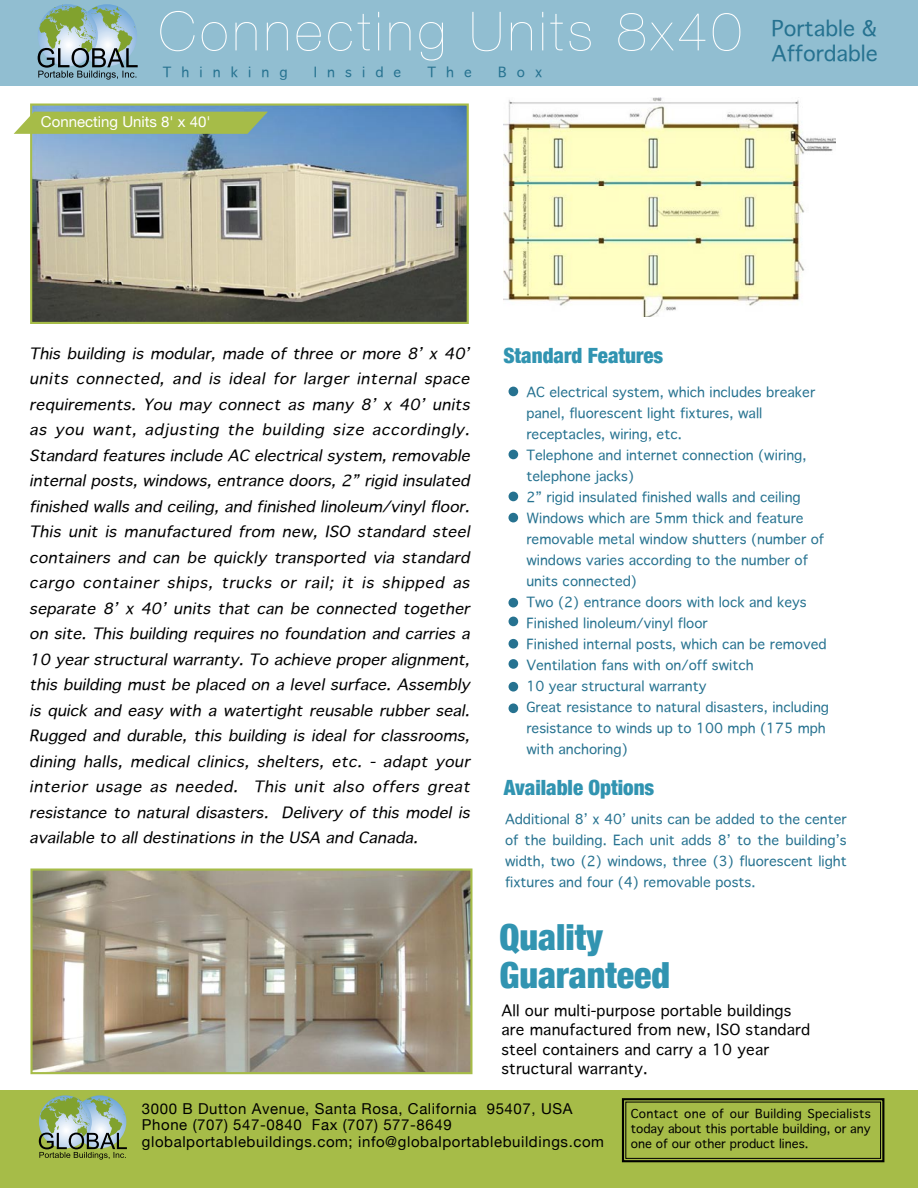
<style>
.page{position:relative;width:918px;height:1188px;background:#fff}
.page>*{position:absolute;margin:0;border:0;box-sizing:border-box;transform-origin:0 0}
.t1{font:200 54px "Helvetica Neue";letter-spacing:.08em;color:#fff}
.t2{font:900 condensed 36px/37.5px "Helvetica Neue";color:#3194b1}
.t3{font:900 condensed 21px "Helvetica Neue";color:#3194b1}
.t4{font:21px/25.5px "Geneva CY";color:#267290}
.t5{font:italic 15px/25.5px "Geneva CY";color:#000;text-align:justify;scale:1.05 1}
.t6{font:15px/16.5px "Helvetica Neue";letter-spacing:.04em;color:#000}
.t7{font:15px/19.5px "Geneva CY";letter-spacing:.01em;color:#000}
.t8{font:15px "Helvetica Neue";color:#fff}
.t9{font:13.5px/21px "Geneva CY";color:#267290}
.t10{font:13.5px "Geneva CY";letter-spacing:.75em;color:#267290}
.t11{font:12px/15px "Geneva CY";color:#000;text-align:justify}
</style>
<div class="page">
<div style="left:0;top:1090px;width:918px;height:98px;background:#a6bc48"></div>
<div style="left:0;top:0;width:918px;height:85px;background:#91bed1"></div>
<svg style="left:38px;top:5px;width:100px;height:75px"></svg>
<div style="left:509px;top:387px;width:9px;height:9px;background:#267290;border-radius:50%"></div>
<div style="left:509px;top:492px;width:9px;height:9px;background:#267290;border-radius:50%"></div>
<div style="left:509px;top:450px;width:9px;height:9px;background:#267290;border-radius:50%"></div>
<div style="left:509px;top:682px;width:9px;height:10px;background:#267290;border-radius:50%"></div>
<div style="left:509px;top:617px;width:9px;height:9px;background:#267290;border-radius:50%"></div>
<img style="left:33px;top:107px;width:433px;height:214px">
<div style="left:30px;top:104px;width:439px;height:220px;border:2px solid #a6bc48"></div>
<svg style="left:39px;top:1096px;width:88px;height:64px"></svg>
<svg style="left:14px;top:112px;width:254px;height:22px;background:#a6bc55"></svg>
<svg style="left:621px;top:1098px;width:264px;height:65px"></svg>
<div style="left:625px;top:1102px;width:256px;height:57px;border:1px solid #000"></div>
<div style="left:509px;top:703px;width:9px;height:10px;background:#267290;border-radius:50%"></div>
<img style="left:503px;top:98px;width:333px;height:219px">
<img style="left:33px;top:872px;width:437px;height:199px">
<div style="left:30px;top:869px;width:443px;height:205px;border:2px solid #a6bc48"></div>
<div style="left:508px;top:598px;width:10px;height:10px;background:#267290;border-radius:50%"></div>
<div style="left:508px;top:513px;width:10px;height:9px;background:#267290;border-radius:50%"></div>
<div style="left:509px;top:639px;width:9px;height:10px;background:#267290;border-radius:50%"></div>
<div style="left:509px;top:659px;width:9px;height:10px;background:#267290;border-radius:50%"></div>
<h1 class="t1" style="left:159px;top:0;width:584px">Connecting Units 8x40</h1>
<p class="t10" style="left:163px;top:64px;width:126px">Thinking</p>
<p class="t9" style="left:314px;top:62px;width:89px">Inside</p>
<p class="t9" style="left:428px;top:62px;width:46px">The</p>
<p class="t9" style="left:498px;top:62px;width:46px">Box</p>
<p class="t8" style="left:41px;top:113px;width:171px">Connecting Units 8' x 40'</p>
<h3 class="t4" style="left:771px;top:15px;width:108px">Portable &amp;<br>Affordable</h3>
<p class="t5" style="left:29px;top:340px;width:424px">This building is modular, made of three or more 8’ x 40’ units connected, and is ideal for larger internal space requirements. You may connect as many 8’ x 40’ units as you want, adjusting the building size accordingly.<br>Standard features include AC electrical system, removable internal posts, windows, entrance doors, 2” rigid insulated finished walls and ceiling, and finished linoleum/vinyl floor.<br>This unit is manufactured from new, ISO standard steel containers and can be quickly transported via standard cargo container ships, trucks or rail; it is shipped as separate 8’ x 40’ units that can be connected together on site. This building requires no foundation and carries a 10 year structural warranty. To achieve proper alignment, this building must be placed on a level surface. Assembly is quick and easy with a watertight reusable rubber seal.<br>Rugged and durable, this building is ideal for classrooms, dining halls, medical clinics, shelters, etc. - adapt your interior usage as needed. This unit also offers great resistance to natural disasters. Delivery of this model is available to all destinations in the USA and Canada.</p>
<h3 class="t3" style="left:503px;top:342px;width:161px">Standard Features</h3>
<p class="t9" style="left:526px;top:381px;width:304px">AC electrical system, which includes breaker panel, fluorescent light fixtures, wall receptacles, wiring, etc.<br>Telephone and internet connection (wiring, telephone jacks)<br>2” rigid insulated finished walls and ceiling Windows which are 5mm thick and feature removable metal window shutters (number of windows varies according to the number of units connected)<br>Two (2) entrance doors with lock and keys Finished linoleum/vinyl floor<br>Finished internal posts, which can be removed Ventilation fans with on/off switch<br>10 year structural warranty<br>Great resistance to natural disasters, including resistance to winds up to 100 mph (175 mph with anchoring)</p>
<h3 class="t3" style="left:504px;top:774px;width:152px">Available Options</h3>
<p class="t9" style="left:505px;top:809px;width:343px;text-align:justify">Additional 8’ x 40’ units can be added to the center of the building. Each unit adds 8’ to the building’s width, two (2) windows, three (3) fluorescent light fixtures and four (4) removable posts.</p>
<h2 class="t2" style="left:500px;top:918px;width:172px">Quality<br>Guaranteed</h2>
<p class="t7" style="left:501px;top:1000px;width:310px">All our multi-purpose portable buildings are manufactured from new, ISO standard steel containers and carry a 10 year structural warranty.</p>
<p class="t6" style="left:142px;top:1100px;width:464px">3000 B Dutton Avenue, Santa Rosa, California 95407, USA<br>Phone (707) 547-0840 Fax (707) 577-8649 globalportablebuildings.com; info@globalportablebuildings.com</p>
<p class="t11" style="left:631px;top:1106px;width:242px">Contact one of our Building Specialists today about this portable building, or any one of our other product lines.</p>
</div>
